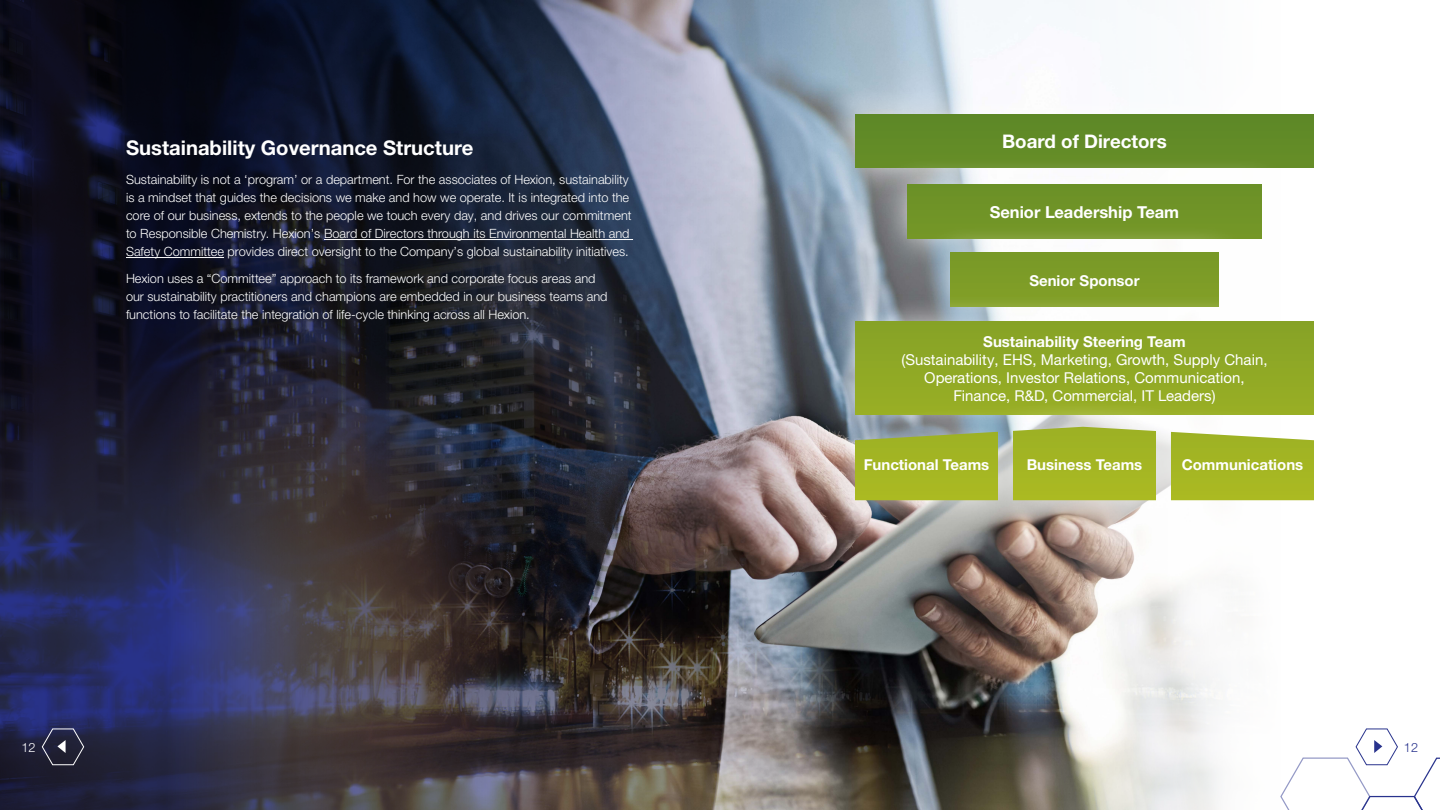
<style>
.page{position:relative;width:1440px;height:810px;background:#fff}
.page>*{position:absolute;margin:0;border:0;box-sizing:border-box;transform-origin:0 0}
.t1{font:700 20.25px "Helvetica Neue World 75";color:#fff}
.t2{font:700 18.75px "Helvetica Neue World 75";color:#fff}
.t3{font:700 16.5px "Helvetica Neue World 75";color:#fff}
.t4{font:15px/18px "Helvetica Neue World 55 Roman";color:#fff;text-align:center}
.t5{font:700 15px "Helvetica Neue World 75";color:#fff}
.t6{font:12.75px/18px "Helvetica Neue World 45 Lt";color:#fff}
.t7{font:12.75px "Helvetica Neue World 45 Lt";color:#29338d}
</style>
<div class="page">
<img style="left:831px;top:0;width:390px;height:810px">
<img style="left:0;top:0;width:831px;height:810px">
<svg style="left:42px;top:728px;width:42px;height:37px;background:#383950"></svg>
<svg style="left:1280px;top:728px;width:160px;height:82px"></svg>
<hr style="left:324px;top:239px;width:309px;height:1px;background:#fff">
<hr style="left:126px;top:257px;width:98px;height:1px;background:#fff">
<div style="left:827px;top:86px;width:515px;height:110px;background:#fff;opacity:.75"></div>
<div style="left:855px;top:114px;width:459px;height:54px;background:#608a27"></div>
<div style="left:879px;top:156px;width:411px;height:111px;background:#fff;opacity:.75"></div>
<div style="left:908px;top:184px;width:354px;height:54px;background:#6f9327"></div>
<div style="left:922px;top:225px;width:325px;height:110px;background:#fff;opacity:.75"></div>
<div style="left:950px;top:253px;width:269px;height:54px;background:#7c9b27"></div>
<div style="left:827px;top:293px;width:515px;height:149px;background:#fff;opacity:.75"></div>
<div style="left:855px;top:321px;width:459px;height:93px;background:#8da726"></div>
<div style="left:827px;top:399px;width:515px;height:129px;background:#fff;opacity:.75"></div>
<svg style="left:855px;top:427px;width:459px;height:73px;background:#aaba3e"></svg>
<h1 class="t1" style="left:126px;top:136px;width:349px">Sustainability Governance Structure</h1>
<p class="t6" style="left:126px;top:171px;width:507px">Sustainability is not a ‘program’ or a department. For the associates of Hexion, sustainability is a mindset that guides the decisions we make and how we operate. It is integrated into the core of our business, extends to the people we touch every day, and drives our commitment to Responsible Chemistry. Hexion’s Board of Directors through its Environmental Health and Safety Committee provides direct oversight to the Company’s global sustainability initiatives.</p>
<p class="t6" style="left:126px;top:270px;width:483px">Hexion uses a “Committee” approach to its framework and corporate focus areas and our sustainability practitioners and champions are embedded in our business teams and functions to facilitate the integration of life-cycle thinking across all Hexion.</p>
<h2 class="t2" style="left:1002px;top:131px;width:166px">Board of Directors</h2>
<p class="t3" style="left:990px;top:202px;width:191px">Senior Leadership Team</p>
<p class="t5" style="left:1029px;top:272px;width:112px">Senior Sponsor</p>
<p class="t5" style="left:983px;top:333px;width:204px">Sustainability Steering Team</p>
<p class="t4" style="left:901px;top:350px;width:368px">(Sustainability, EHS, Marketing, Growth, Supply Chain,<br>Operations, Investor Relations, Communication,<br>Finance, R&amp;D, Commercial, IT Leaders)</p>
<p class="t5" style="left:864px;top:457px;width:127px">Functional Teams</p>
<p class="t5" style="left:1027px;top:457px;width:117px">Business Teams</p>
<p class="t5" style="left:1182px;top:457px;width:123px">Communications</p>
<p class="t6" style="left:22px;top:738px;width:16px">12</p>
<p class="t7" style="left:1404px;top:740px;width:16px">12</p>
</div>
